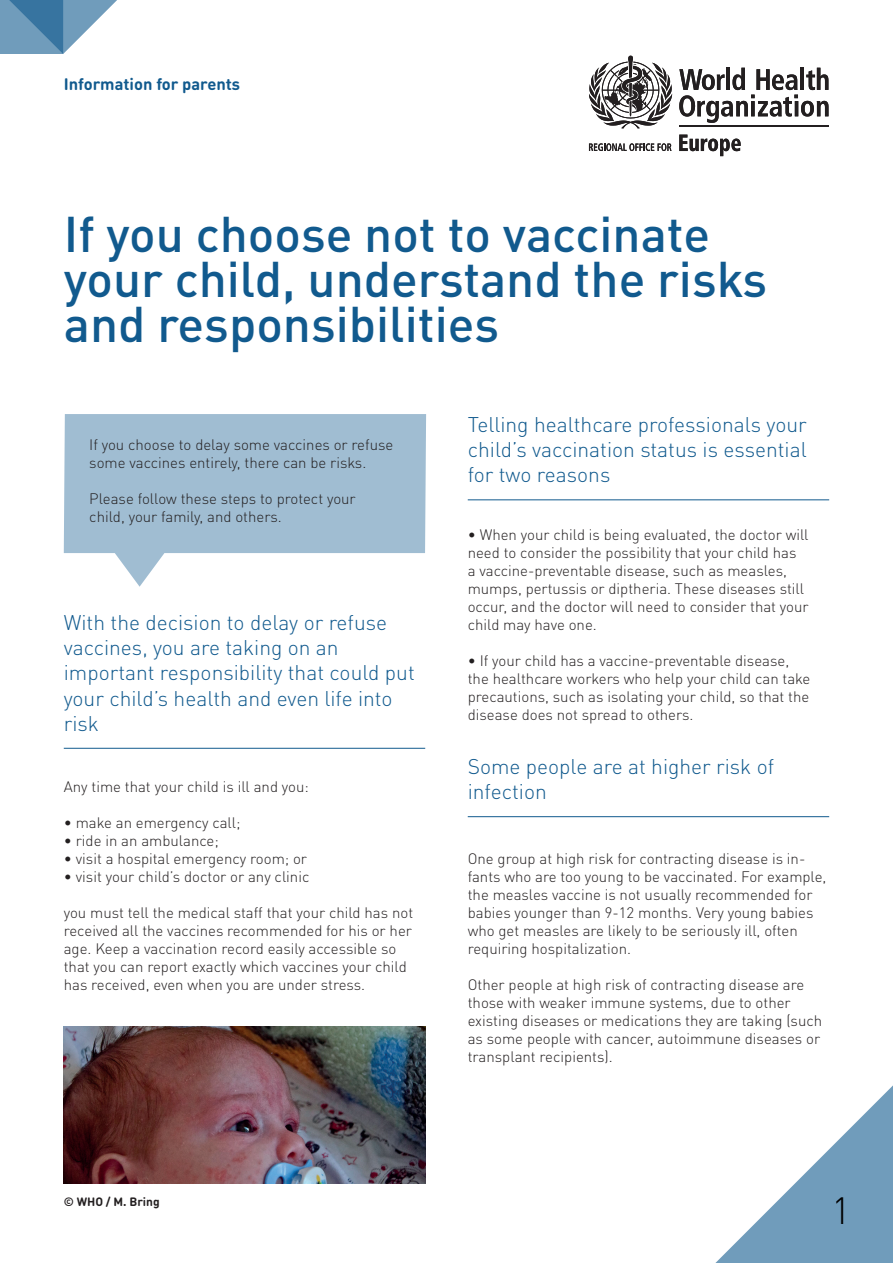
<style>
.page{position:relative;width:893px;height:1263px;background:#fff}
.page>*{position:absolute;margin:0;border:0;box-sizing:border-box;transform-origin:0 0}
.t1{font:500 49.5px/45px "DIN Pro";color:#115a8e}
.t2{font:300 37.5px "DIN Pro";color:#000}
.t3{font:300 21px/25.2px "DIN Pro";color:#115a8e}
.t4{font:700 16.5px "DIN Round Pro";color:#115a8e}
.t5{font:300 15px/18px "DIN Pro";color:#231f20}
.t6{font:700 12px "DIN Round Pro";color:#231f20}
</style>
<div class="page">
<svg style="left:715px;top:1085px;width:178px;height:178px"></svg>
<svg style="left:0;top:0;width:117px;height:54px"></svg>
<svg style="left:589px;top:143px;width:82px;height:8px"></svg>
<hr style="left:679px;top:126px;width:150px;height:1px;background:#231f20">
<svg style="left:589px;top:56px;width:83px;height:72px"></svg>
<svg style="left:679px;top:68px;width:149px;height:55px"></svg>
<svg style="left:679px;top:135px;width:62px;height:21px"></svg>
<svg style="left:64px;top:414px;width:362px;height:173px;fill:#a0bdd2"></svg>
<hr style="left:64px;top:748px;width:361px;height:1px;background:#115a8e">
<hr style="left:468px;top:499px;width:361px;height:1px;background:#115a8e">
<hr style="left:468px;top:816px;width:361px;height:1px;background:#115a8e">
<img style="left:64px;top:1026px;width:361px;height:157px">
<p class="t4" style="left:64px;top:73px;width:178px">Information for parents</p>
<h1 class="t1" style="left:64px;top:206px;width:705px">If you choose not to vaccinate your child, understand the risks and responsibilities</h1>
<p class="t5" style="left:89px;top:434px;width:306px">If you choose to delay some vaccines or refuse some vaccines entirely, there can be risks.</p>
<p class="t5" style="left:89px;top:488px;width:268px">Please follow these steps to protect your child, your family, and others.</p>
<h3 class="t3" style="left:64px;top:608px;width:353px">With the decision to delay or refuse vaccines, you are taking on an important responsibility that could put your child’s health and even life into risk</h3>
<p class="t5" style="left:64px;top:776px;width:247px">Any time that your child is ill and you:</p>
<p class="t5" style="left:64px;top:812px;width:178px">• make an emergency call;</p>
<p class="t5" style="left:64px;top:830px;width:157px">• ride in an ambulance;</p>
<p class="t5" style="left:64px;top:848px;width:245px">• visit a hospital emergency room; or</p>
<p class="t5" style="left:64px;top:866px;width:247px">• visit your child’s doctor or any clinic</p>
<p class="t5" style="left:64px;top:902px;width:351px">you must tell the medical staff that your child has not received all the vaccines recommended for his or her age. Keep a vaccination record easily accessible so that you can report exactly which vaccines your child has received, even when you are under stress.</p>
<h3 class="t3" style="left:468px;top:410px;width:341px;text-align:justify">Telling healthcare professionals your child’s vaccination status is essential for two reasons</h3>
<p class="t5" style="left:468px;top:524px;width:342px">• When your child is being evaluated, the doctor will need to consider the possibility that your child has<br>a vaccine-preventable disease, such as measles, mumps, pertussis or diptheria. These diseases still occur, and the doctor will need to consider that your child may have one.</p>
<p class="t5" style="left:468px;top:650px;width:344px">• If your child has a vaccine-preventable disease, the healthcare workers who help your child can take precautions, such as isolating your child, so that the disease does not spread to others.</p>
<h3 class="t3" style="left:468px;top:752px;width:308px">Some people are at higher risk of infection</h3>
<p class="t5" style="left:468px;top:848px;width:360px">One group at high risk for contracting disease is in&shy;fants who are too young to be vaccinated. For example, the measles vaccine is not usually recommended for babies younger than 9-12 months. Very young babies who get measles are likely to be seriously ill, often requiring hospitalization.</p>
<p class="t5" style="left:468px;top:974px;width:356px">Other people at high risk of contracting disease are those with weaker immune systems, due to other existing diseases or medications they are taking (such as some people with cancer, autoimmune diseases or transplant recipients).</p>
<p class="t6" style="left:64px;top:1193px;width:97px">© WHO / M. Bring</p>
<h2 class="t2" style="left:831px;top:1182px;width:21px">1</h2>
</div>
